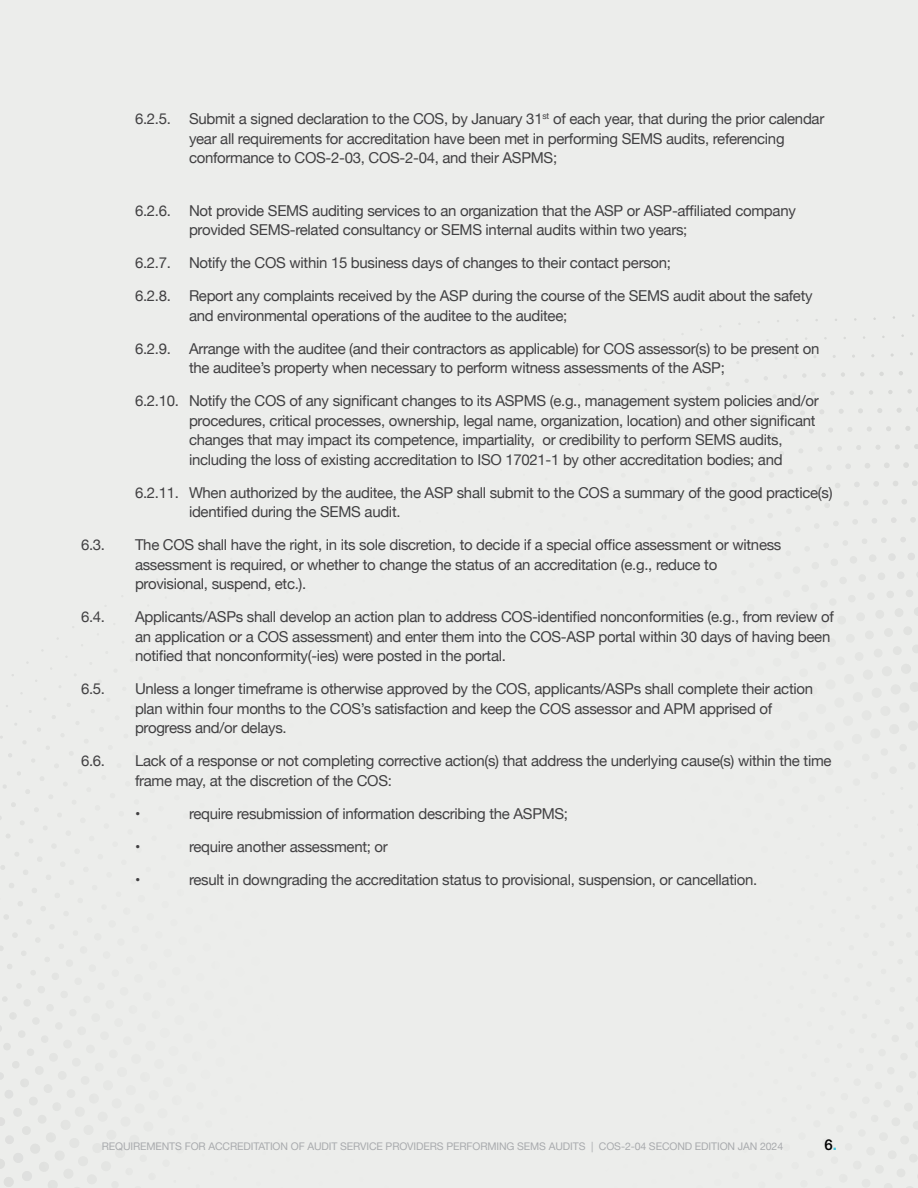
<style>
.page{position:relative;width:918px;height:1188px;background:#ecedeb}
.page>*{position:absolute;margin:0;border:0;box-sizing:border-box;transform-origin:0 0}
.t1{font:15px/19.5px "Helvetica Neue";letter-spacing:-.02em;color:#414042}
.t2{font:500 15px "Helvetica Neue LT Std";color:#000}
.t3{font:10.5px "Helvetica Neue";letter-spacing:-.01em;color:#a8aaad}
.s1{font-weight:700;color:#3dc3db}
</style>
<div class="page">
<p class="t1" style="left:189px;top:110px;width:637px;text-indent:-54px">6.2.5. Submit a signed declaration to the COS, by January 31<sup>st</sup> of each year, that during the prior calendar year all requirements for accreditation have been met in performing SEMS audits, referencing conformance to COS-2-03, COS-2-04, and their ASPMS;</p>
<p class="t1" style="left:189px;top:202px;width:608px;text-indent:-54px">6.2.6. Not provide SEMS auditing services to an organization that the ASP or ASP-affiliated company provided SEMS-related consultancy or SEMS internal audits within two years;</p>
<p class="t1" style="left:135px;top:254px;width:538px">6.2.7. Notify the COS within 15 business days of changes to their contact person;</p>
<p class="t1" style="left:189px;top:287px;width:625px;text-indent:-54px">6.2.8. Report any complaints received by the ASP during the course of the SEMS audit about the safety and environmental operations of the auditee to the auditee;</p>
<p class="t1" style="left:189px;top:340px;width:632px;text-indent:-54px">6.2.9. Arrange with the auditee (and their contractors as applicable) for COS assessor(s) to be present on the auditee’s property when necessary to perform witness assessments of the ASP;</p>
<p class="t1" style="left:189px;top:392px;width:631px;text-indent:-54px">6.2.10. Notify the COS of any significant changes to its ASPMS (e.g., management system policies and/or procedures, critical processes, ownership, legal name, organization, location) and other significant changes that may impact its competence, impartiality, or credibility to perform SEMS audits, including the loss of existing accreditation to ISO 17021-1 by other accreditation bodies; and</p>
<p class="t1" style="left:189px;top:484px;width:645px;text-indent:-54px">6.2.11. When authorized by the auditee, the ASP shall submit to the COS a summary of the good practice(s) identified during the SEMS audit.</p>
<p class="t1" style="left:81px;top:536px;width:26px">6.3.</p>
<p class="t1" style="left:135px;top:536px;width:648px">The COS shall have the right, in its sole discretion, to decide if a special office assessment or witness assessment is required, or whether to change the status of an accreditation (e.g., reduce to provisional, suspend, etc.).</p>
<p class="t1" style="left:81px;top:608px;width:26px">6.4.</p>
<p class="t1" style="left:135px;top:608px;width:700px">Applicants/ASPs shall develop an action plan to address COS-identified nonconformities (e.g., from review of an application or a COS assessment) and enter them into the COS-ASP portal within 30 days of having been notified that nonconformity(-ies) were posted in the portal.</p>
<p class="t1" style="left:81px;top:680px;width:26px">6.5.</p>
<p class="t1" style="left:135px;top:680px;width:680px">Unless a longer timeframe is otherwise approved by the COS, applicants/ASPs shall complete their action plan within four months to the COS’s satisfaction and keep the COS assessor and APM apprised of progress and/or delays.</p>
<p class="t1" style="left:81px;top:752px;width:26px">6.6.</p>
<p class="t1" style="left:135px;top:752px;width:698px">Lack of a response or not completing corrective action(s) that address the underlying cause(s) within the time frame may, at the discretion of the COS:</p>
<p class="t1" style="left:135px;top:805px;width:7px">•</p>
<p class="t1" style="left:189px;top:805px;width:381px">require resubmission of information describing the ASPMS;</p>
<p class="t1" style="left:135px;top:838px;width:7px">•</p>
<p class="t1" style="left:189px;top:838px;width:200px">require another assessment; or</p>
<p class="t1" style="left:135px;top:871px;width:7px">•</p>
<p class="t1" style="left:189px;top:871px;width:570px">result in downgrading the accreditation status to provisional, suspension, or cancellation.</p>
<p class="t3" style="left:102px;top:1139px;width:683px">REQUIREMENTS FOR ACCREDITATION OF AUDIT SERVICE PROVIDERS PERFORMING SEMS AUDITS | COS-2-04 SECOND EDITION JAN 2024</p>
<p class="t2" style="left:824px;top:1136px;width:14px">6<span class="s1">.</span></p>
</div>
